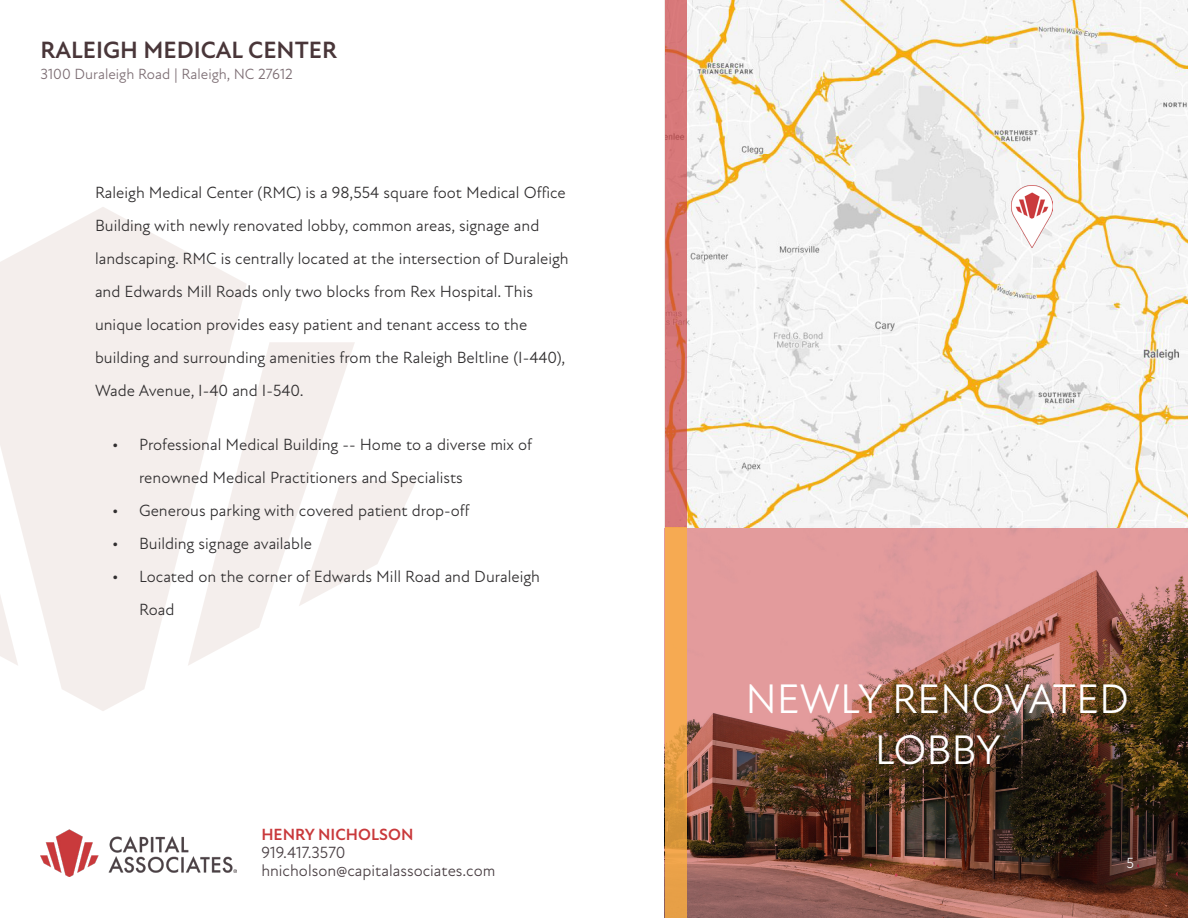
<style>
.page{position:relative;width:1188px;height:918px;background:#fff}
.page>*{position:absolute;margin:0;border:0;box-sizing:border-box;transform-origin:0 0}
.t1{font:42px/51px "New Atten";color:#fff;text-align:center}
.t2{font:700 24px "New Atten";color:#493639}
.t3{font:16.5px/33px "New Atten";color:#312f30}
.t4{font:16.5px/18px "New Atten";color:#4a4044}
.t5{font:700 16.5px "New Atten";color:#c9393b}
.t6{font:15px "New Atten";color:#7c6d73}
.t7{font:15px "New Atten";color:#fff}
</style>
<div class="page">
<svg style="left:0;top:207px;width:247px;height:504px;fill:#f4eeec"></svg>
<svg style="left:0;top:342px;width:18px;height:324px"></svg>
<svg style="left:188px;top:342px;width:167px;height:324px;fill:#f4eeec"></svg>
<svg style="left:299px;top:481px;width:117px;height:125px"></svg>
<img style="left:40px;top:829px;width:197px;height:47px">
<img style="left:686px;top:0;width:502px;height:918px">
<svg style="left:665px;top:0;width:21px;height:527px;fill:#d8787a"></svg>
<svg style="left:665px;top:527px;width:21px;height:391px;fill:#f6aa52"></svg>
<img style="left:1012px;top:186px;width:41px;height:61px">
<h2 class="t2" style="left:40px;top:36px;width:298px">RALEIGH MEDICAL CENTER</h2>
<p class="t6" style="left:40px;top:66px;width:254px">3100 Duraleigh Road | Raleigh, NC 27612</p>
<p class="t3" style="left:95px;top:176px;width:475px">Raleigh Medical Center (RMC) is a 98,554 square foot Medical Office Building with newly renovated lobby, common areas, signage and landscaping. RMC is centrally located at the intersection of Duraleigh and Edwards Mill Roads only two blocks from Rex Hospital. This unique location provides easy patient and tenant access to the building and surrounding amenities from the Raleigh Beltline (I-440), Wade Avenue, I-40 and I-540.</p>
<p class="t3" style="left:139px;top:428px;width:395px;text-indent:-27px">• Professional Medical Building -- Home to a diverse mix of renowned Medical Practitioners and Specialists</p>
<p class="t3" style="left:112px;top:494px;width:359px">• Generous parking with covered patient drop-off</p>
<p class="t3" style="left:112px;top:527px;width:202px">• Building signage available</p>
<p class="t3" style="left:139px;top:560px;width:403px;text-indent:-27px">• Located on the corner of Edwards Mill Road and Duraleigh<br>Road</p>
<p class="t5" style="left:261px;top:825px;width:154px">HENRY NICHOLSON</p>
<p class="t4" style="left:261px;top:844px;width:236px">919.417.3570 hnicholson@capitalassociates.com</p>
<p class="t1" style="left:745px;top:674px;width:385px">NEWLY RENOVATED<br>LOBBY</p>
<p class="t7" style="left:1126px;top:855px;width:9px">5</p>
</div>
